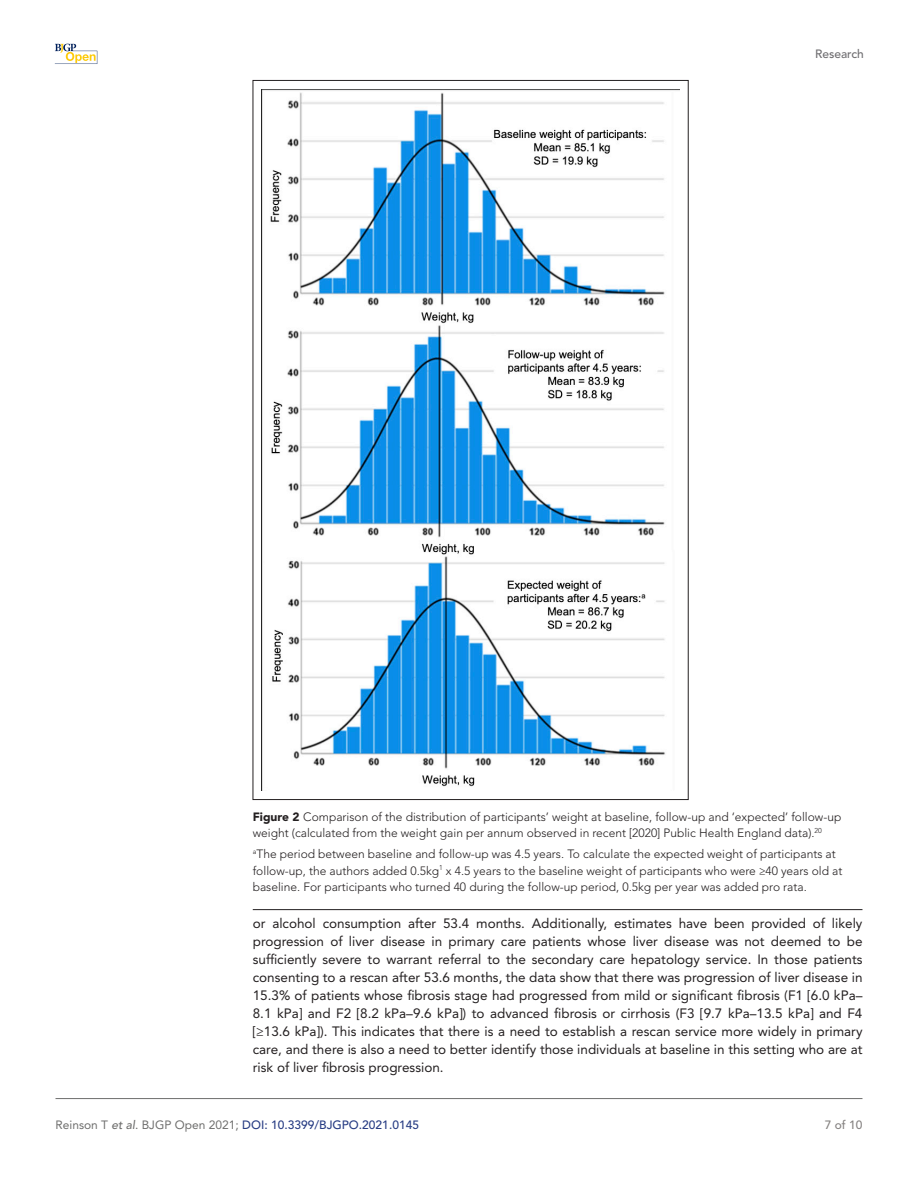
<style>
.page{position:relative;width:918px;height:1188px;background:#fff}
.page>*{position:absolute;margin:0;border:0;box-sizing:border-box;transform-origin:0 0}
.t1{font:13.5px/18px "Avenir LT Std";color:#231f20;text-align:justify}
.t2{font:300 12px/16.5px "Avenir LT Std";color:#231f20}
.t3{font:500 12px "Avenir LT Std";color:#283d84}
.t4{font:500 12px "Avenir LT Std";color:#6e6d70}
.t5{font:500 12px "Avenir LT Std";color:#858281}
.s1{font-weight:900}
.s2{font-weight:400;color:#6e6e6d}
.s3{font-style:italic;color:#6e6e6d}
</style>
<div class="page">
<svg style="left:55px;top:44px;width:42px;height:20px"></svg>
<hr style="left:56px;top:1098px;width:806px;height:1px;background:#6e6e6d">
<hr style="left:253px;top:909px;width:609px;height:1px;background:#231f20">
<img style="left:262px;top:89px;width:417px;height:702px">
<p class="t4" style="left:815px;top:47px;width:50px">Research</p>
<p class="t2" style="left:253px;top:808px;width:590px"><span class="s1">Figure 2</span> Comparison of the distribution of participants’ weight at baseline, follow-up and ‘expected’ follow-up weight (calculated from the weight gain per annum observed in recent [2020] Public Health England data).<sup>20</sup></p>
<p class="t2" style="left:253px;top:846px;width:591px"><sup>a</sup>The period between baseline and follow-up was 4.5 years. To calculate the expected weight of participants at follow-up, the authors added 0.5kg<sup>1</sup> x 4.5 years to the baseline weight of participants who were ≥40 years old at baseline. For participants who turned 40 during the follow-up period, 0.5kg per year was added pro rata.</p>
<p class="t1" style="left:253px;top:915px;width:611px">or alcohol consumption after 53.4 months. Additionally, estimates have been provided of likely progression of liver disease in primary care patients whose liver disease was not deemed to be sufficiently severe to warrant referral to the secondary care hepatology service. In those patients consenting to a rescan after 53.6 months, the data show that there was progression of liver disease in 15.3% of patients whose fibrosis stage had progressed from mild or significant fibrosis (F1 [6.0 kPa– 8.1 kPa] and F2 [8.2 kPa–9.6 kPa]) to advanced fibrosis or cirrhosis (F3 [9.7 kPa–13.5 kPa] and F4 [≥13.6 kPa]). This indicates that there is a need to establish a rescan service more widely in primary care, and there is also a need to better identify those individuals at baseline in this setting who are at risk of liver fibrosis progression.</p>
<p class="t3" style="left:56px;top:1118px;width:365px"><span class="s2">Reinson T</span> <span class="s3">et al</span><span class="s2">. BJGP Open 2021;</span> DOI: 10.3399/BJGPO.2021.0145</p>
<p class="t5" style="left:825px;top:1118px;width:39px">7 of 10</p>
</div>
